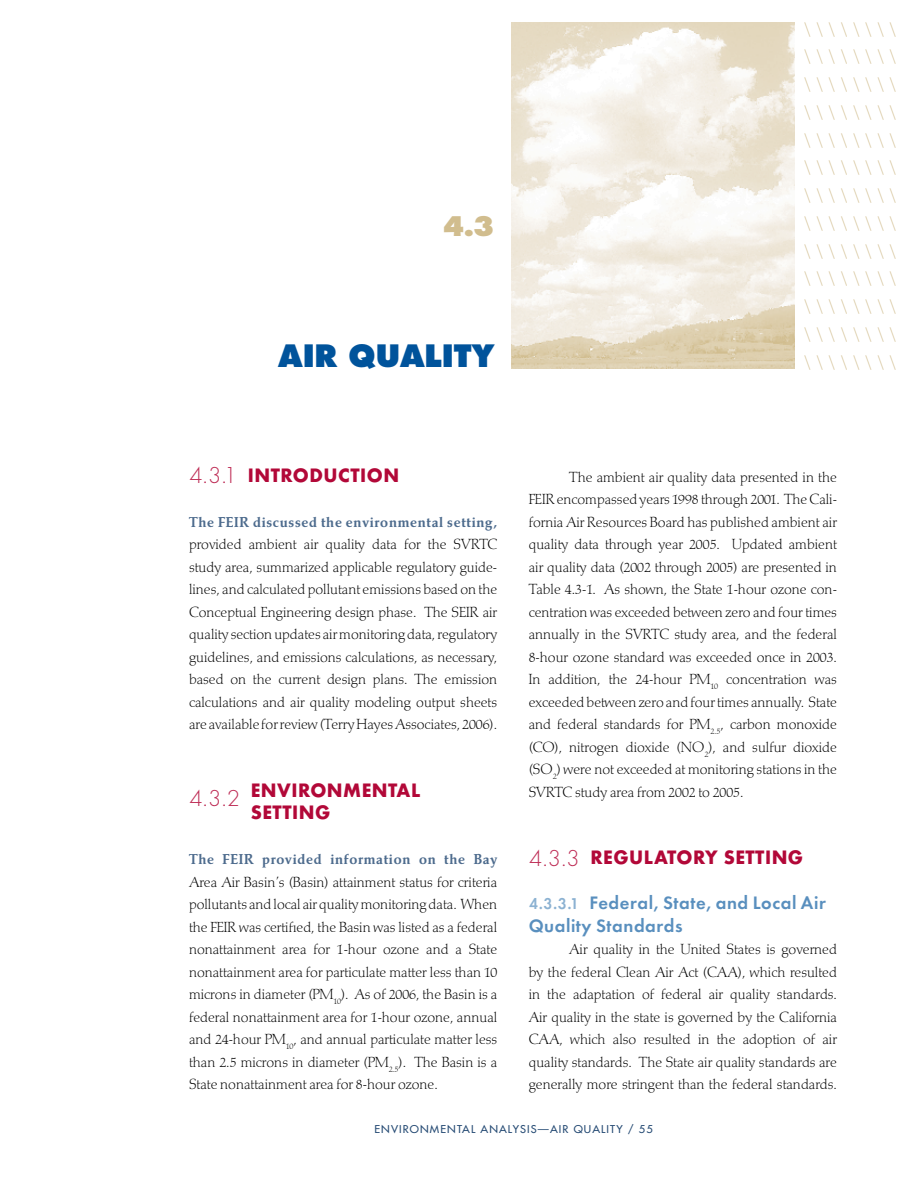
<style>
.page{position:relative;width:918px;height:1188px;background:#fff}
.page>*{position:absolute;margin:0;border:0;box-sizing:border-box;transform-origin:0 0}
.t1{font:800 30px "Futura";letter-spacing:-.005em;color:#00539b}
.t2{font:800 26.25px "Futura";color:#d1bd8e}
.t3{font:20.25px "Futura Bld";letter-spacing:.025em;color:#b20838}
.t4{font:18.75px/22.5px "Futura Dem Bld";letter-spacing:.03em;color:#598fbe}
.t5{font:17.55px/27.8px "Palatino Lgt H";color:#d1bd8e;text-align:justify;scale:1.11 1}
.t6{font:15.15px/22.5px "Palatino Lgt H";color:#000;text-align:justify}
.t7{font:15px "Palatino Bld H";letter-spacing:.05em;color:#4d6b8d}
.t8{font:10.5px "Futura";letter-spacing:.1em;color:#264b74;scale:1.05 1}
.s1{font-family:"Futura Lgt";font-size:24px;color:#be2d56}
.s2{font-size:16.35px;color:#8cb2d2}
</style>
<div class="page">
<img style="left:511px;top:22px;width:284px;height:347px">
<h2 class="t2" style="left:443px;top:210px;width:53px">4.3</h2>
<h1 class="t1" style="left:278px;top:337px;width:218px">AIR QUALITY</h1>
<p class="t5" style="left:805px;top:15px;width:83px">\\\\\\\\ \\\\\\\\ \\\\\\\\ \\\\\\\\ \\\\\\\\ \\\\\\\\ \\\\\\\\ \\\\\\\\ \\\\\\\\ \\\\\\\\ \\\\\\\\ \\\\\\\\ \\\\\\\\</p>
<h3 class="t3" style="left:189px;top:461px;width:212px"><span class="s1">4.3.1</span> INTRODUCTION</h3>
<p class="t7" style="left:189px;top:512px;width:310px">The FEIR discussed the environmental setting,</p>
<p class="t6" style="left:189px;top:534px;width:310px">provided ambient air quality data for the SVRTC study area, summarized applicable regulatory guide&shy;lines, and calculated pollutant emissions based on the Conceptual Engineering design phase. The SEIR air quality section updates air monitoring data, regulatory guidelines, and emissions calculations, as necessary, based on the current design plans. The emission calculations and air quality modeling output sheets are available for review (Terry Hayes Associates, 2006).</p>
<h3 class="t3" style="left:189px;top:776px;width:125px"><span class="s1">4.3.2</span> ENVIRON</h3>
<h3 class="t3" style="left:343px;top:776px;width:78px">MENTAL</h3>
<h3 class="t3" style="left:251px;top:799px;width:81px">SETTING</h3>
<p class="t7" style="left:189px;top:849px;width:310px">The FEIR provided information on the Bay</p>
<p class="t6" style="left:189px;top:871px;width:310px">Area Air Basin’s (Basin) attainment status for criteria pollutants and local air quality monitoring data. When the FEIR was certified, the Basin was listed as a federal nonattainment area for 1-hour ozone and a State nonattainment area for particulate matter less than 10 microns in diameter (PM<sub>10</sub>). As of 2006, the Basin is a federal nonattainment area for 1-hour ozone, annual and 24-hour PM<sub>10</sub>, and annual particulate matter less than 2.5 microns in diameter (PM<sub>2.5</sub>). The Basin is a State nonattainment area for 8-hour ozone.</p>
<p class="t6" style="left:529px;top:466px;width:310px;text-indent:40px">The ambient air quality data presented in the FEIR encompassed years 1998 through 2001. The Cali&shy;fornia Air Resources Board has published ambient air quality data through year 2005. Updated ambient air quality data (2002 through 2005) are presented in Table 4.3-1. As shown, the State 1-hour ozone con&shy;centration was exceeded between zero and four times annually in the SVRTC study area, and the federal 8-hour ozone standard was exceeded once in 2003.<br>In addition, the 24-hour PM<sub>10</sub> concentration was exceeded between zero and four times annually. State and federal standards for PM<sub>2.5</sub>, carbon monoxide (CO), nitrogen dioxide (NO<sub>2</sub>), and sulfur dioxide (SO<sub>2</sub>) were not exceeded at monitoring stations in the SVRTC study area from 2002 to 2005.</p>
<h3 class="t3" style="left:529px;top:844px;width:273px"><span class="s1">4.3.3</span> REGULATORY SETTING</h3>
<p class="t4" style="left:529px;top:893px;width:299px"><span class="s2">4.3.3.1</span> Federal, State, and Local Air<br>Quality Standards</p>
<p class="t6" style="left:529px;top:939px;width:310px;text-indent:40px">Air quality in the United States is governed by the federal Clean Air Act (CAA), which resulted in the adaptation of federal air quality standards.<br>Air quality in the state is governed by the California CAA, which also resulted in the adoption of air quality standards. The State air quality standards are generally more stringent than the federal standards.</p>
<p class="t8" style="left:374px;top:1122px;width:267px">ENVIRONMENTAL ANALYSIS—AIR QUALITY / 55</p>
</div>
